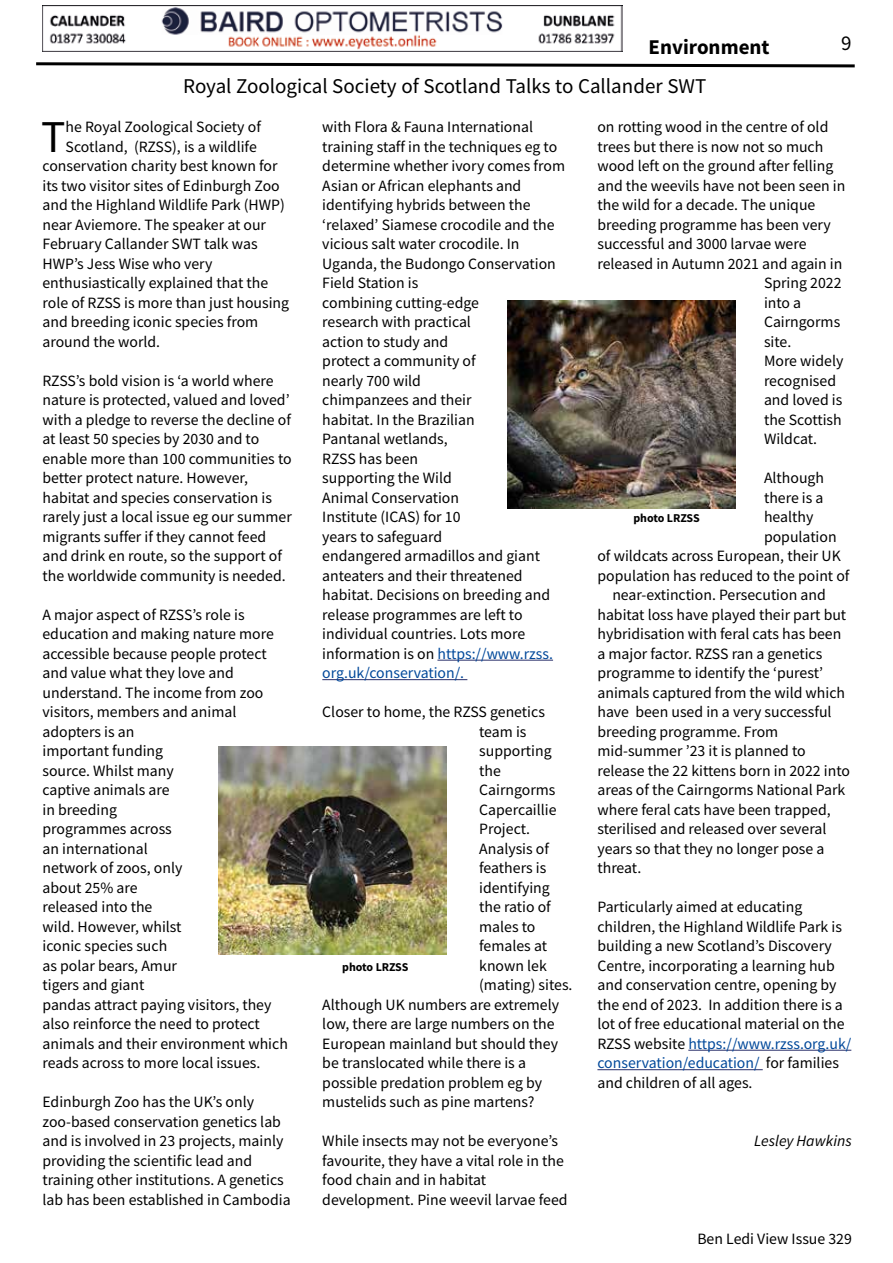
<style>
.page{position:relative;width:893px;height:1263px;background:#fff}
.page>*{position:absolute;margin:0;border:0;box-sizing:border-box;transform-origin:0 0}
.t1{font:45.45px "Source Sans Pro";color:#000}
.t2{font:21px "Source Sans Pro";color:#000}
.t3{font:700 21px "Source Sans Pro";color:#000}
.t4{font:15.75px/19.5px "Source Sans Pro";color:#000}
.t5{font:italic 15.75px "Source Sans Pro";color:#000}
.t6{font:700 12px "Source Sans Pro";letter-spacing:-.015em;color:#000}
.s1{color:#00489a}
</style>
<div class="page">
<img style="left:43px;top:5px;width:580px;height:46px">
<svg style="left:36px;top:62px;width:819px;height:6px"></svg>
<hr style="left:437px;top:660px;width:116px;height:1px;background:#282e69">
<hr style="left:322px;top:679px;width:145px;height:1px;background:#282e69">
<hr style="left:688px;top:1050px;width:163px;height:1px;background:#282e69">
<hr style="left:597px;top:1069px;width:166px;height:1px;background:#282e69">
<img style="left:218px;top:746px;width:229px;height:209px">
<img style="left:507px;top:300px;width:229px;height:209px">
<h2 class="t3" style="left:648px;top:33px;width:123px">Environment</h2>
<h2 class="t2" style="left:183px;top:73px;width:525px">Royal Zoological Society of Scotland Talks to Callander SWT</h2>
<h2 class="t2" style="left:841px;top:30px;width:12px">9</h2>
<h1 class="t1" style="left:41px;top:108px;width:26px">T</h1>
<p class="t4" style="left:66px;top:117px;width:197px">he Royal Zoological Society of</p>
<p class="t4" style="left:66px;top:136px;width:193px">Scotland, (RZSS), is a wildlife</p>
<p class="t4" style="left:43px;top:156px;width:237px">conservation charity best known for</p>
<p class="t4" style="left:43px;top:175px;width:239px">its two visitor sites of Edinburgh Zoo</p>
<p class="t4" style="left:43px;top:195px;width:244px">and the Highland Wildlife Park (HWP)</p>
<p class="t4" style="left:43px;top:214px;width:225px">near Aviemore. The speaker at our</p>
<p class="t4" style="left:43px;top:234px;width:217px">February Callander SWT talk was</p>
<p class="t4" style="left:43px;top:253px;width:171px">HWP’s Jess Wise who very</p>
<p class="t4" style="left:43px;top:273px;width:227px">enthusiastically explained that the</p>
<p class="t4" style="left:43px;top:292px;width:248px">role of RZSS is more than just housing</p>
<p class="t4" style="left:43px;top:312px;width:217px">and breeding iconic species from</p>
<p class="t4" style="left:43px;top:331px;width:119px">around the world.</p>
<p class="t4" style="left:43px;top:370px;width:251px">RZSS’s bold vision is ‘a world where nature is protected, valued and loved’ with a pledge to reverse the decline of at least 50 species by 2030 and to enable more than 100 communities to better protect nature. However, habitat and species conservation is rarely just a local issue eg our summer migrants suffer if they cannot feed and drink en route, so the support of the worldwide community is needed.</p>
<p class="t4" style="left:43px;top:604px;width:247px">A major aspect of RZSS’s role is education and making nature more accessible because people protect and value what they love and understand. The income from zoo visitors, members and animal adopters is an<br>important funding<br>source. Whilst many<br>captive animals are<br>in breeding<br>programmes across<br>an international<br>network of zoos, only<br>about 25% are<br>released into the<br>wild. However, whilst<br>iconic species such<br>as polar bears, Amur<br>tigers and giant<br>pandas attract paying visitors, they also reinforce the need to protect animals and their environment which reads across to more local issues.</p>
<p class="t4" style="left:43px;top:1092px;width:250px">Edinburgh Zoo has the UK’s only zoo-based conservation genetics lab and is involved in 23 projects, mainly providing the scientific lead and training other institutions. A genetics lab has been established in Cambodia</p>
<p class="t4" style="left:322px;top:117px;width:244px">with Flora &amp; Fauna International training staff in the techniques eg to determine whether ivory comes from<br>Asian or African elephants and identifying hybrids between the ‘relaxed’ Siamese crocodile and the vicious salt water crocodile. In<br>Uganda, the Budongo Conservation<br>Field Station is<br>combining cutting-edge<br>research with practical<br>action to study and<br>protect a community of<br>nearly 700 wild<br>chimpanzees and their<br>habitat. In the Brazilian<br>Pantanal wetlands,<br>RZSS has been<br>supporting the Wild<br>Animal Conservation<br>Institute (ICAS) for 10<br>years to safeguard<br>endangered armadillos and giant anteaters and their threatened habitat. Decisions on breeding and release programmes are left to individual countries. Lots more information is on <span class="s1">https://www.rzss. org.uk/conservation/.</span></p>
<p class="t4" style="left:322px;top:702px;width:224px">Closer to home, the RZSS genetics</p>
<p class="t4" style="left:479px;top:721px;width:49px">team is</p>
<p class="t4" style="left:479px;top:741px;width:74px">supporting</p>
<p class="t4" style="left:479px;top:760px;width:23px">the</p>
<p class="t4" style="left:479px;top:780px;width:78px">Cairngorms</p>
<p class="t4" style="left:479px;top:799px;width:79px">Capercaillie</p>
<p class="t4" style="left:479px;top:819px;width:52px">Project.</p>
<p class="t4" style="left:479px;top:838px;width:71px">Analysis of</p>
<p class="t4" style="left:479px;top:858px;width:69px">feathers is</p>
<p class="t4" style="left:479px;top:877px;width:72px">identifying</p>
<p class="t4" style="left:479px;top:897px;width:73px">the ratio of</p>
<p class="t4" style="left:479px;top:916px;width:58px">males to</p>
<p class="t4" style="left:479px;top:936px;width:69px">females at</p>
<p class="t4" style="left:479px;top:955px;width:69px">known lek</p>
<p class="t4" style="left:479px;top:975px;width:95px">(mating) sites.</p>
<p class="t4" style="left:322px;top:994px;width:238px">Although UK numbers are extremely</p>
<p class="t4" style="left:322px;top:1014px;width:234px">low, there are large numbers on the</p>
<p class="t4" style="left:322px;top:1033px;width:237px">European mainland but should they</p>
<p class="t4" style="left:322px;top:1053px;width:205px">be translocated while there is a</p>
<p class="t4" style="left:322px;top:1072px;width:221px">possible predation problem eg by</p>
<p class="t4" style="left:322px;top:1092px;width:214px">mustelids such as pine martens?</p>
<p class="t4" style="left:322px;top:1131px;width:247px">While insects may not be everyone’s favourite, they have a vital role in the food chain and in habitat development. Pine weevil larvae feed</p>
<p class="t6" style="left:342px;top:958px;width:68px">photo LRZSS</p>
<p class="t4" style="left:597px;top:117px;width:232px">on rotting wood in the centre of old</p>
<p class="t4" style="left:597px;top:136px;width:227px">trees but there is now not so much</p>
<p class="t4" style="left:597px;top:156px;width:237px">wood left on the ground after felling</p>
<p class="t4" style="left:597px;top:175px;width:249px">and the weevils have not been seen in</p>
<p class="t4" style="left:597px;top:195px;width:219px">the wild for a decade. The unique</p>
<p class="t4" style="left:597px;top:214px;width:235px">breeding programme has been very</p>
<p class="t4" style="left:597px;top:234px;width:211px">successful and 3000 larvae were</p>
<p class="t4" style="left:597px;top:253px;width:246px">released in Autumn 2021 and again in</p>
<p class="t4" style="left:764px;top:273px;width:79px">Spring 2022</p>
<p class="t4" style="left:764px;top:292px;width:39px">into a</p>
<p class="t4" style="left:764px;top:312px;width:78px">Cairngorms</p>
<p class="t4" style="left:764px;top:331px;width:29px">site.</p>
<p class="t4" style="left:764px;top:351px;width:81px">More widely</p>
<p class="t4" style="left:764px;top:370px;width:74px">recognised</p>
<p class="t4" style="left:764px;top:390px;width:80px">and loved is</p>
<p class="t4" style="left:764px;top:409px;width:79px">the Scottish</p>
<p class="t4" style="left:764px;top:429px;width:55px">Wildcat.</p>
<p class="t4" style="left:764px;top:468px;width:62px">Although</p>
<p class="t4" style="left:764px;top:487px;width:61px">there is a</p>
<p class="t4" style="left:764px;top:507px;width:51px">healthy</p>
<p class="t4" style="left:764px;top:526px;width:74px">population</p>
<p class="t4" style="left:597px;top:546px;width:245px">of wildcats across European, their UK</p>
<p class="t4" style="left:597px;top:565px;width:254px">population has reduced to the point of</p>
<p class="t4" style="left:612px;top:585px;width:215px">near-extinction. Persecution and</p>
<p class="t4" style="left:597px;top:604px;width:250px">habitat loss have played their part but</p>
<p class="t4" style="left:597px;top:624px;width:245px">hybridisation with feral cats has been</p>
<p class="t4" style="left:597px;top:643px;width:226px">a major factor. RZSS ran a genetics</p>
<p class="t4" style="left:597px;top:663px;width:227px">programme to identify the ‘purest’</p>
<p class="t4" style="left:597px;top:682px;width:249px">animals captured from the wild which</p>
<p class="t4" style="left:597px;top:702px;width:236px">have been used in a very successful</p>
<p class="t4" style="left:597px;top:721px;width:182px">breeding programme. From</p>
<p class="t4" style="left:597px;top:741px;width:210px">mid-summer ’23 it is planned to</p>
<p class="t4" style="left:597px;top:760px;width:254px">release the 22 kittens born in 2022 into</p>
<p class="t4" style="left:597px;top:780px;width:249px">areas of the Cairngorms National Park</p>
<p class="t4" style="left:597px;top:799px;width:235px">where feral cats have been trapped,</p>
<p class="t4" style="left:597px;top:819px;width:230px">sterilised and released over several</p>
<p class="t4" style="left:597px;top:838px;width:229px">years so that they no longer pose a</p>
<p class="t4" style="left:597px;top:858px;width:45px">threat.</p>
<p class="t4" style="left:597px;top:897px;width:255px">Particularly aimed at educating children, the Highland Wildlife Park is building a new Scotland’s Discovery Centre, incorporating a learning hub and conservation centre, opening by the end of 2023. In addition there is a lot of free educational material on the RZSS website <span class="s1">https://www.rzss.org.uk/ conservation/education/</span> for families and children of all ages.</p>
<p class="t6" style="left:633px;top:510px;width:68px">photo LRZSS</p>
<p class="t5" style="left:754px;top:1131px;width:99px">Lesley Hawkins</p>
<p class="t4" style="left:697px;top:1228px;width:156px">Ben Ledi View Issue 329</p>
</div>
